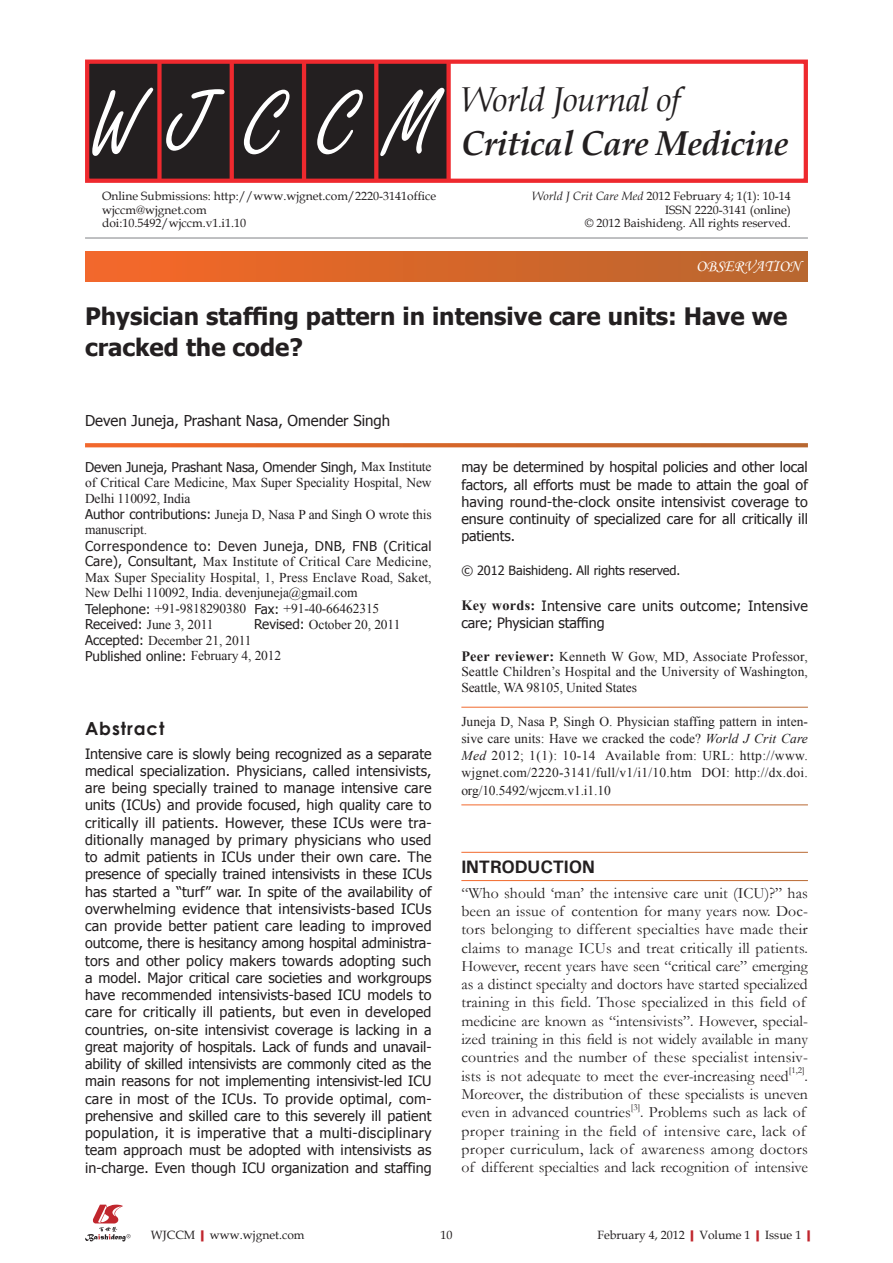
<style>
.page{position:relative;width:893px;height:1263px;background:#fff}
.page>*{position:absolute;margin:0;border:0;box-sizing:border-box;transform-origin:0 0}
.t1{font:94.5px "Freestyle Script";letter-spacing:.33em;color:#fff;scale:.95 1}
.t2{font:italic 700 34.5px "Book Antiqua";letter-spacing:-.02em;color:#231f20}
.t3{font:italic 34.5px "Book Antiqua";letter-spacing:-.02em;color:#231f20}
.t4{font:700 24px/31.5px "Tahoma";color:#231f20}
.t5{font:700 18px "Univers";letter-spacing:-.01em;color:#231f20}
.t6{font:700 18px "Century Gothic";letter-spacing:.05em;color:#231f20}
.t7{font:16.5px "Monotype Corsiva";color:#fff}
.t8{font:15.75px/18.3px "Garamond";letter-spacing:.005em;color:#231f20}
.t9{font:15px "Tahoma";color:#231f20}
.t10{font:14.25px/17.2px "Tahoma";letter-spacing:.005em;color:#231f20;text-align:justify}
.t11{font:13.5px/15.8px "Times New Roman";letter-spacing:-.01em;color:#231f20}
.t12{font:13.5px "Tahoma";color:#231f20}
.t13{font:13.5px "Tahoma";letter-spacing:.025em;color:#231f20}
.t14{font:12.75px "Tahoma";letter-spacing:-.005em;color:#231f20}
.t15{font:12px/13.5px "Book Antiqua";color:#231f20}
.t16{font:9.15px "Garamond";color:#231f20}
.s1{font-style:italic}
.s2{font-family:"Times New Roman"}
.s3{font-family:"Tahoma"}
.s4{font-family:"Times New Roman";font-weight:700}
.s5{font-weight:700;font-size:14.25px}
.s6{font-weight:700;color:#c0262d}
</style>
<div class="page">
<div style="left:87px;top:61px;width:362px;height:121px;background:#231f20"></div>
<div style="left:157px;top:61px;width:5px;height:121px;background:#ee292e"></div>
<svg style="left:230px;top:65px;width:4px;height:113px"></svg>
<hr style="left:302px;top:61px;width:4px;height:121px;background:#ee292e">
<svg style="left:374px;top:65px;width:4px;height:113px"></svg>
<div style="left:446px;top:61px;width:5px;height:121px;background:#ee292e"></div>
<div style="left:85px;top:60px;width:723px;height:123px;border:4px solid #ee292e"></div>
<div style="left:85px;top:252px;width:723px;height:29px;background:linear-gradient(to right,#f66827,#b7662e)"></div>
<svg style="left:85px;top:443px;width:723px;height:4px;background:#d76c32"></svg>
<svg style="left:85px;top:1204px;width:46px;height:37px"></svg>
<hr style="left:85px;top:238px;width:723px;height:1px;background:#808285">
<h1 class="t1" style="left:90px;top:72px;width:366px">WJCCM</h1>
<h2 class="t3" style="left:461px;top:75px;width:220px">World Journal of</h2>
<h2 class="t2" style="left:461px;top:120px;width:328px">Critical Care Medicine</h2>
<p class="t15" style="left:102px;top:189px;width:336px">Online Submissions: http://www.wjgnet.com/2220-3141office wjccm@wjgnet.com<br>doi:10.5492/wjccm.v1.i1.10</p>
<p class="t15" style="left:532px;top:189px;width:260px;text-align:right"><span class="s1">World J Crit Care Med</span> 2012 February 4; 1(1): 10-14<br>ISSN 2220-3141 (online)<br>© 2012 Baishideng. All rights reserved.</p>
<p class="t7" style="left:696px;top:256px;width:106px">OBSERVATION</p>
<h3 class="t4" style="left:85px;top:298px;width:704px">Physician staffing pattern in intensive care units: Have we cracked the code?</h3>
<p class="t9" style="left:85px;top:410px;width:307px">Deven Juneja, Prashant Nasa, Omender Singh</p>
<p class="t12" style="left:85px;top:458px;width:348px">Deven Juneja, Prashant Nasa, Omender Singh, <span class="s2">Max Institute</span></p>
<p class="t11" style="left:85px;top:474px;width:348px">of Critical Care Medicine, Max Super Speciality Hospital, New Delhi 110092, India<br><span class="s3">Author contributions:</span> Juneja D, Nasa P and Singh O wrote this manuscript.</p>
<p class="t13" style="left:85px;top:537px;width:348px">Correspondence to: Deven Juneja, DNB, FNB (Critical</p>
<p class="t11" style="left:85px;top:553px;width:348px"><span class="s3">Care), Consultant,</span> Max Institute of Critical Care Medicine, Max Super Speciality Hospital, 1, Press Enclave Road, Saket, New Delhi 110092, India. devenjuneja@gmail.com<br><span class="s3">Telephone:</span> +91-9818290380 <span class="s3">Fax:</span> +91-40-66462315<br><span class="s3">Received:</span> June 3, 2011</p>
<p class="t11" style="left:254px;top:616px;width:148px"><span class="s3">Revised:</span> October 20, 2011</p>
<p class="t11" style="left:85px;top:632px;width:168px"><span class="s3">Accepted:</span> December 21, 2011</p>
<p class="t12" style="left:85px;top:647px;width:198px">Published online: <span class="s2">February 4, 2012</span></p>
<p class="t6" style="left:85px;top:714px;width:81px">Abstract</p>
<p class="t10" style="left:85px;top:744px;width:348px">Intensive care is slowly being recognized as a separate medical specialization. Physicians, called intensivists, are being specially trained to manage intensive care units (ICUs) and provide focused, high quality care to critically ill patients. However, these ICUs were tra&shy;ditionally managed by primary physicians who used to admit patients in ICUs under their own care. The presence of specially trained intensivists in these ICUs has started a “turf” war. In spite of the availability of overwhelming evidence that intensivists-based ICUs can provide better patient care leading to improved outcome, there is hesitancy among hospital administra&shy;tors and other policy makers towards adopting such a model. Major critical care societies and workgroups have recommended intensivists-based ICU models to care for critically ill patients, but even in developed countries, on-site intensivist coverage is lacking in a great majority of hospitals. Lack of funds and unavail&shy;ability of skilled intensivists are commonly cited as the main reasons for not implementing intensivist-led ICU care in most of the ICUs. To provide optimal, com&shy;prehensive and skilled care to this severely ill patient population, it is imperative that a multi-disciplinary team approach must be adopted with intensivists as in-charge. Even though ICU organization and staffing</p>
<p class="t10" style="left:461px;top:458px;width:348px">may be determined by hospital policies and other local factors, all efforts must be made to attain the goal of having round-the-clock onsite intensivist coverage to ensure continuity of specialized care for all critically ill patients.</p>
<p class="t14" style="left:461px;top:561px;width:221px">© 2012 Baishideng. All rights reserved.</p>
<p class="t10" style="left:461px;top:596px;width:348px"><span class="s4">Key words:</span> Intensive care units outcome; Intensive care; Physician staffing</p>
<p class="t11" style="left:461px;top:648px;width:348px;text-align:justify"><span class="s5">Peer reviewer:</span> Kenneth W Gow, MD, Associate Professor, Seattle Children’s Hospital and the University of Washington, Seattle, WA 98105, United States</p>
<p class="t11" style="left:461px;top:712px;width:348px;line-height:17.2px;text-align:justify">Juneja D, Nasa P, Singh O. Physician staffing pattern in inten&shy;sive care units: Have we cracked the code? <span class="s1">World J Crit Care Med</span> 2012; 1(1): 10-14 Available from: URL: http://www. wjgnet.com/2220-3141/full/v1/i1/10.htm DOI: http://dx.doi. org/10.5492/wjccm.v1.i1.10</p>
<p class="t5" style="left:461px;top:855px;width:135px">INTRODUCTION</p>
<p class="t8" style="left:461px;top:883px;width:348px">“Who should ‘man’ the intensive care unit (ICU)?” has been an issue of contention for many years now. Doc&shy;tors belonging to different specialties have made their claims to manage ICUs and treat critically ill patients.<br>However, recent years have seen “critical care” emerging as a distinct specialty and doctors have started specialized training in this field. Those specialized in this field of medicine are known as “intensivists”. However, special&shy;ized training in this field is not widely available in many countries and the number of these specialist intensiv&shy;ists is not adequate to meet the ever-increasing need</p>
<p class="t16" style="left:789px;top:1064px;width:17px">[1,2]</p>
<p class="t8" style="left:461px;top:1066px;width:348px;text-align:justify;text-indent:343px">.<br>Moreover, the distribution of these specialists is uneven even in advanced countries</p>
<p class="t16" style="left:631px;top:1100px;width:11px">[3]</p>
<p class="t8" style="left:461px;top:1103px;width:348px;text-indent:179px">. Problems such as lack of proper training in the field of intensive care, lack of proper curriculum, lack of awareness among doctors of different specialties and lack recognition of intensive</p>
<p class="t15" style="left:151px;top:1227px;width:155px">WJCCM<span class="s6">|</span>www.wjgnet.com</p>
<p class="t15" style="left:440px;top:1227px;width:13px">10</p>
<p class="t15" style="left:597px;top:1227px;width:220px">February 4, 2012<span class="s6">|</span>Volume 1<span class="s6">|</span>Issue 1<span class="s6">|</span></p>
</div>
